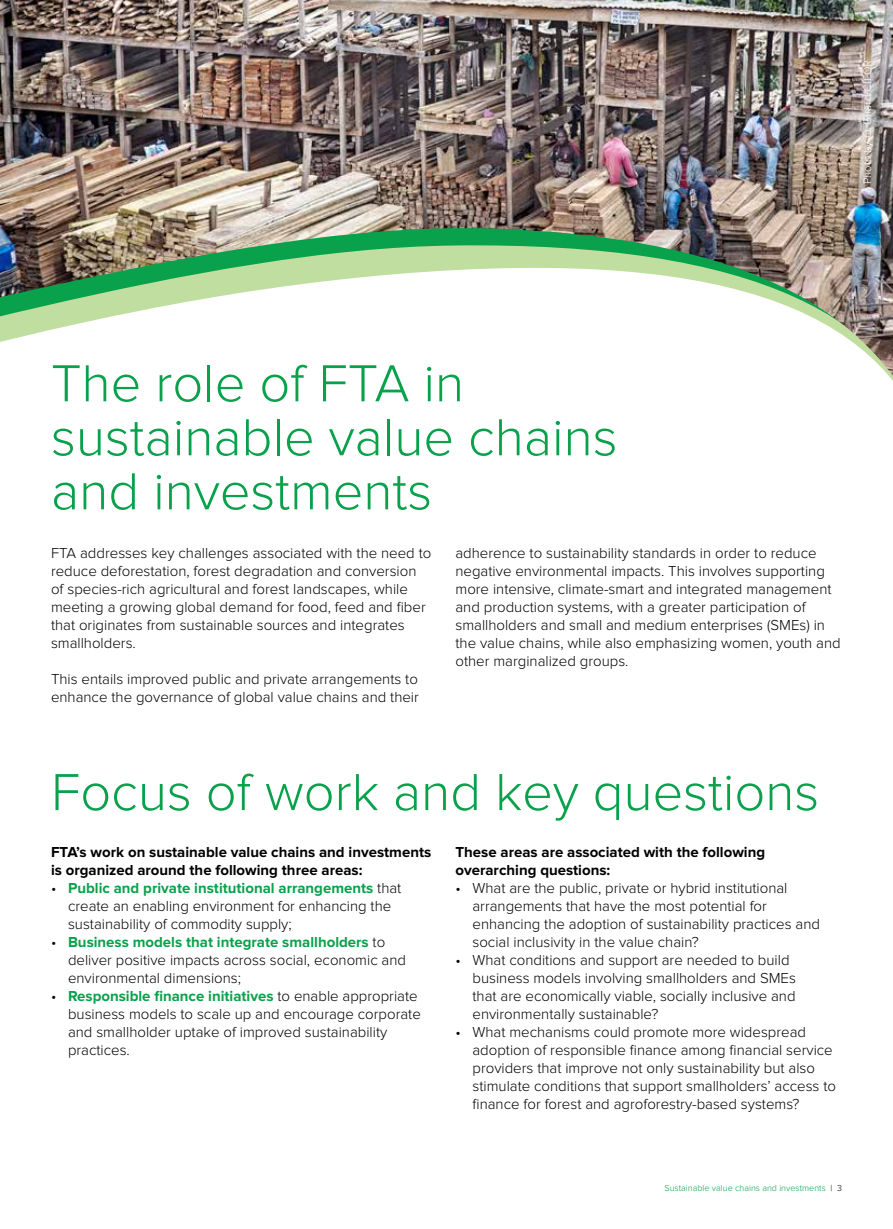
<style>
.page{position:relative;width:893px;height:1229px;background:#fff}
.page>*{position:absolute;margin:0;border:0;box-sizing:border-box;transform-origin:0 0}
.t1{font:300 54px/54px "Proxima Nova";color:#09a14b}
.t2{font:300 15px/18px "Proxima Nova";color:#000}
.t3{font:700 15px/18px "Proxima Nova";color:#000}
.t4{font:300 11.25px "Proxima Nova";color:#fff}
.t5{font:300 9px "Proxima Nova";color:#09a14b}
.s1{font-weight:700;color:#09a14b}
.s2{color:#000}
</style>
<div class="page">
<img style="left:0;top:0;width:893px;height:377px">
<svg style="left:866px;top:63px;width:25px;height:139px;background:#8a8382"></svg>
<p class="t4" style="left:862px;top:184px;width:126px;rotate:-90deg">Photo by O. Girard/CIFOR</p>
<h1 class="t1" style="left:51px;top:359px;width:568px">The role of FTA in sustainable value chains and investments</h1>
<p class="t2" style="left:51px;top:545px;width:382px">FTA addresses key challenges associated with the need to reduce deforestation, forest degradation and conversion of species-rich agricultural and forest landscapes, while meeting a growing global demand for food, feed and fiber that originates from sustainable sources and integrates smallholders.</p>
<p class="t2" style="left:51px;top:671px;width:369px">This entails improved public and private arrangements to enhance the governance of global value chains and their</p>
<p class="t2" style="left:455px;top:545px;width:387px">adherence to sustainability standards in order to reduce negative environmental impacts. This involves supporting more intensive, climate-smart and integrated management and production systems, with a greater participation of smallholders and small and medium enterprises (SMEs) in the value chains, while also emphasizing women, youth and other marginalized groups.</p>
<h1 class="t1" style="left:51px;top:767px;width:770px">Focus of work and key questions</h1>
<p class="t3" style="left:51px;top:843px;width:382px">FTA’s work on sustainable value chains and investments is organized around the following three areas:</p>
<p class="t2" style="left:68px;top:879px;width:335px;text-indent:-17px">• <span class="s1">Public and private institutional arrangements</span> that create an enabling environment for enhancing the sustainability of commodity supply;</p>
<p class="t2" style="left:68px;top:933px;width:340px;text-indent:-17px">• <span class="s1">Business models that integrate smallholders</span> to deliver positive impacts across social, economic and environmental dimensions;</p>
<p class="t2" style="left:68px;top:987px;width:354px;text-indent:-17px">• <span class="s1">Responsible finance initiatives</span> to enable appropriate business models to scale up and encourage corporate and smallholder uptake of improved sustainability practices.</p>
<p class="t3" style="left:455px;top:843px;width:311px">These areas are associated with the following overarching questions:</p>
<p class="t2" style="left:472px;top:879px;width:349px;text-indent:-17px">• What are the public, private or hybrid institutional arrangements that have the most potential for enhancing the adoption of sustainability practices and social inclusivity in the value chain?</p>
<p class="t2" style="left:472px;top:951px;width:325px;text-indent:-17px">• What conditions and support are needed to build business models involving smallholders and SMEs that are economically viable, socially inclusive and environmentally sustainable?</p>
<p class="t2" style="left:472px;top:1023px;width:365px;text-indent:-17px">• What mechanisms could promote more widespread adoption of responsible finance among financial service providers that improve not only sustainability but also stimulate conditions that support smallholders’ access to finance for forest and agroforestry-based systems?</p>
<p class="t5" style="left:664px;top:1183px;width:179px">Sustainable value chains and investments <span class="s2">| 3</span></p>
</div>
